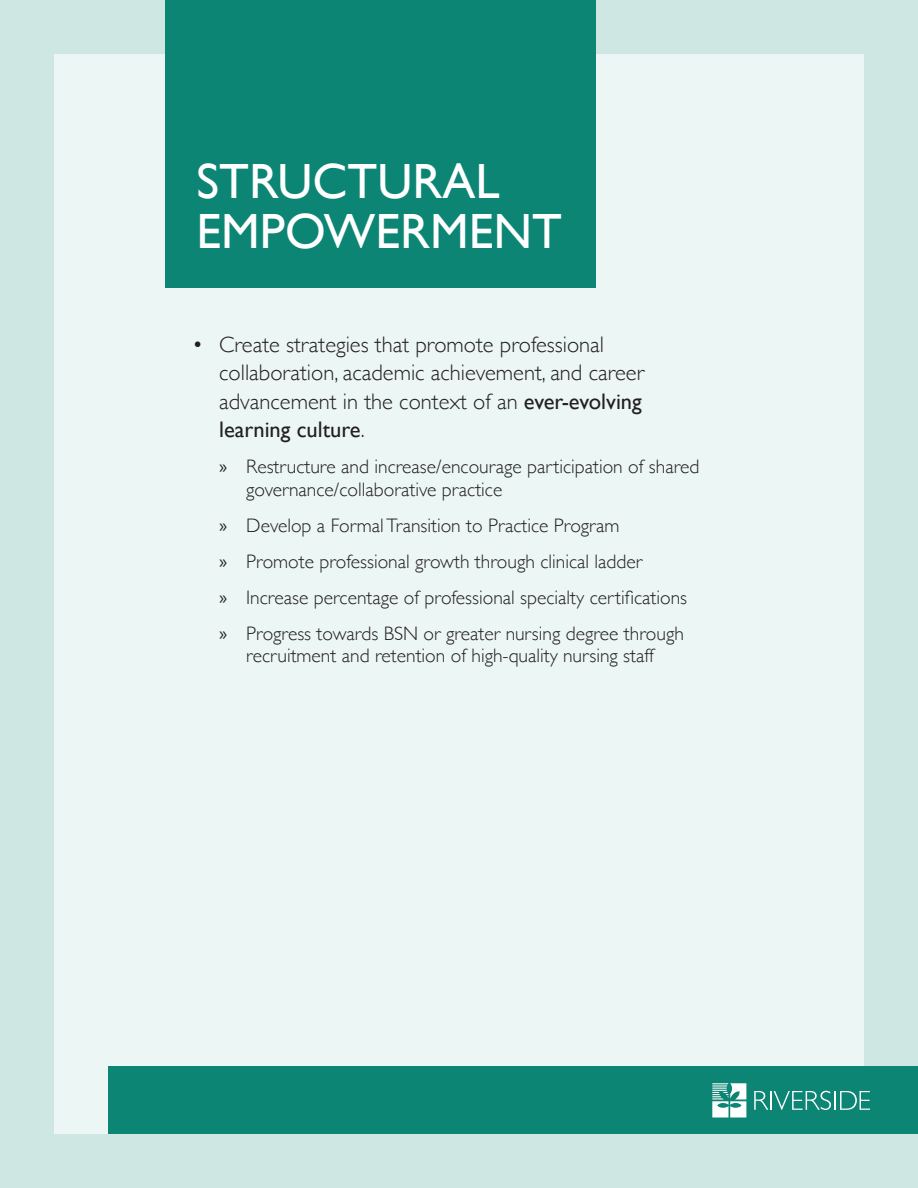
<style>
.page{position:relative;width:918px;height:1188px;background:#cfe7e3}
.page>*{position:absolute;margin:0;border:0;box-sizing:border-box;transform-origin:0 0}
.t1{font:49.5px/49.9px "Gill Sans";color:#fff}
.t2{font:300 22.5px/28.5px "Gill Sans";color:#231f20}
.t3{font:300 19.5px/22.5px "Gill Sans";color:#231f20}
.s1{font-weight:400}
.s2{font-family:"Myriad Pro";font-weight:400}
</style>
<div class="page">
<div style="left:54px;top:54px;width:810px;height:1080px;background:#ecf7f5"></div>
<div style="left:165px;top:0;width:431px;height:287px;background:#0c8574"></div>
<div style="left:108px;top:1066px;width:810px;height:68px;background:#0c8574"></div>
<svg style="left:712px;top:1083px;width:34px;height:34px"></svg>
<svg style="left:754px;top:1091px;width:116px;height:19px"></svg>
<p class="t1" style="left:197px;top:156px;width:367px">STRUCTURAL<br>EMPOWERMENT</p>
<p class="t2" style="left:219px;top:329px;width:427px;text-indent:-27px">• Create strategies that promote professional collaboration, academic achievement, and career advancement in the context of an <span class="s1">ever-evolving learning culture</span>.</p>
<p class="t3" style="left:246px;top:455px;width:455px;text-indent:-27px"><span class="s2">»</span> Restructure and increase/encourage participation of shared governance/collaborative practice</p>
<p class="t3" style="left:219px;top:513px;width:402px"><span class="s2">»</span> Develop a Formal Transition to Practice Program</p>
<p class="t3" style="left:219px;top:549px;width:425px"><span class="s2">»</span> Promote professional growth through clinical ladder</p>
<p class="t3" style="left:219px;top:585px;width:469px"><span class="s2">»</span> Increase percentage of professional specialty certifications</p>
<p class="t3" style="left:219px;top:621px;width:466px;text-align:center"><span class="s2">»</span> Progress towards BSN or greater nursing degree through recruitment and retention of high-quality nursing staff</p>
</div>
